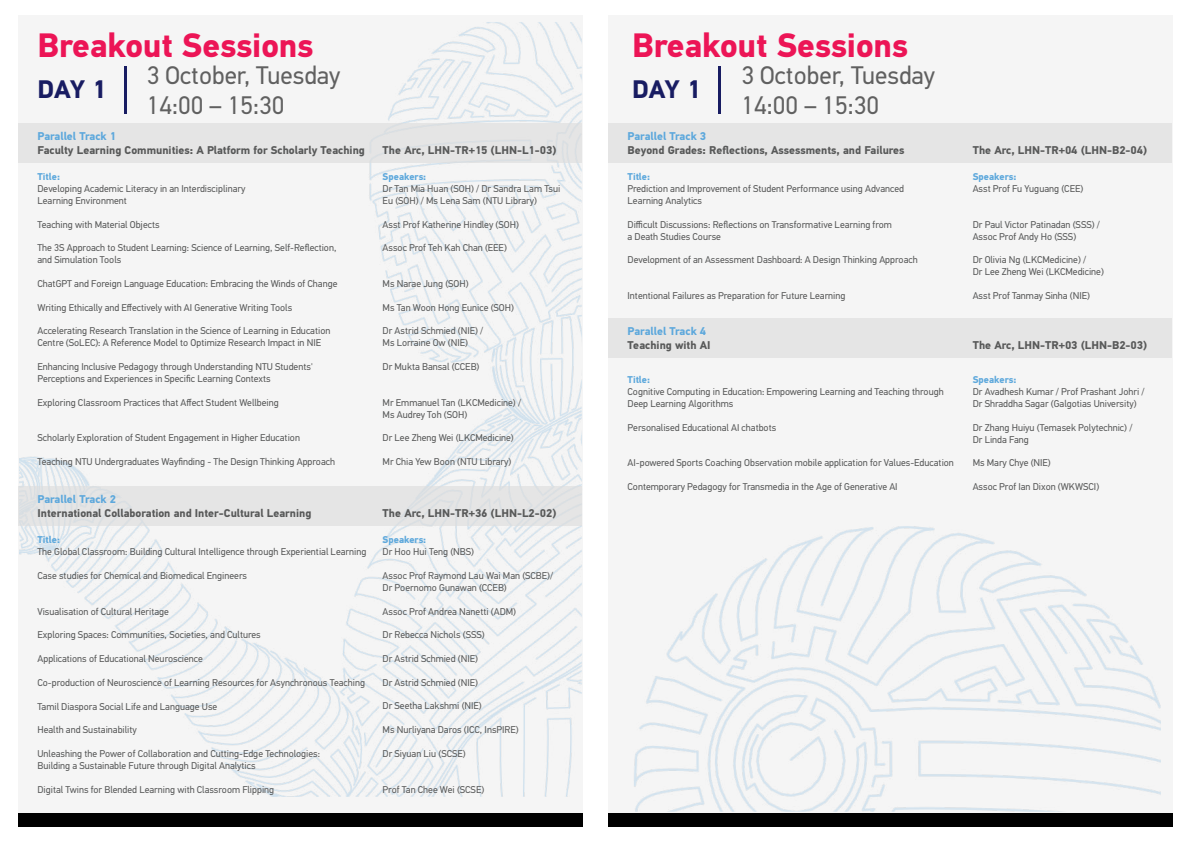
<style>
.page{position:relative;width:1191px;height:842px;background:#fff}
.page>*{position:absolute;margin:0;border:0;box-sizing:border-box;transform-origin:0 0}
.t1{font:700 33.9px "PF Din Text Universal";color:#ec1556}
.t2{font:25.4px/30.5px "PF Din Text Universal";color:#606060}
.t3{font:700 25.4px "PF Din Text Universal";letter-spacing:-.025em;color:#181c62}
.t4{font:700 11.3px "PF Din Text Universal";color:#585959}
.t5{font:700 11.3px "PF Din Text Universal";color:#5da8dc}
.t6{font:9.9px/11.9px "PF Din Text Universal";color:#585959}
.t7{font:700 9.9px "PF Din Text Universal";color:#5da8dc}
</style>
<div class="page">
<svg style="left:19px;top:21px;width:563px;height:776px;fill:#f5f5f5"></svg>
<div style="left:18px;top:123px;width:564px;height:40px;background:#e5e5e5"></div>
<div style="left:18px;top:486px;width:564px;height:40px;background:#e5e5e5"></div>
<div style="left:18px;top:813px;width:565px;height:13px;background:#000"></div>
<div style="left:608px;top:15px;width:564px;height:810px;background:#f5f5f5"></div>
<div style="left:608px;top:123px;width:564px;height:40px;background:#e5e5e5"></div>
<div style="left:608px;top:318px;width:564px;height:40px;background:#e5e5e5"></div>
<div style="left:608px;top:813px;width:564px;height:13px;background:#000"></div>
<hr style="left:124px;top:66px;width:2px;height:48px;background:#181c62">
<hr style="left:719px;top:66px;width:2px;height:48px;background:#181c62">
<h1 class="t1" style="left:37px;top:24px;width:277px">Breakout Sessions</h1>
<h2 class="t3" style="left:37px;top:72px;width:70px">DAY 1</h2>
<h2 class="t2" style="left:147px;top:62px;width:195px">3 October, Tuesday<br>14:00 – 15:30</h2>
<p class="t5" style="left:38px;top:129px;width:80px">Parallel Track 1</p>
<p class="t4" style="left:38px;top:142px;width:329px">Faculty Learning Communities: A Platform for Scholarly Teaching</p>
<p class="t7" style="left:37px;top:170px;width:24px">Title:</p>
<p class="t6" style="left:37px;top:183px;width:209px">Developing Academic Literacy in an Interdisciplinary<br>Learning Environment</p>
<p class="t6" style="left:37px;top:219px;width:124px">Teaching with Material Objects</p>
<p class="t6" style="left:37px;top:243px;width:300px">The 3S Approach to Student Learning: Science of Learning, Self-Reflection, and Simulation Tools</p>
<p class="t6" style="left:37px;top:278px;width:301px">ChatGPT and Foreign Language Education: Embracing the Winds of Change</p>
<p class="t6" style="left:37px;top:302px;width:256px">Writing Ethically and Effectively with AI Generative Writing Tools</p>
<p class="t6" style="left:37px;top:326px;width:294px">Accelerating Research Translation in the Science of Learning in Education<br>Centre (SoLEC): A Reference Model to Optimize Research Impact in NIE</p>
<p class="t6" style="left:37px;top:361px;width:277px">Enhancing Inclusive Pedagogy through Understanding NTU Students'<br>Perceptions and Experiences in Specific Learning Contexts</p>
<p class="t6" style="left:37px;top:397px;width:243px">Exploring Classroom Practices that Affect Student Wellbeing</p>
<p class="t6" style="left:37px;top:433px;width:264px">Scholarly Exploration of Student Engagement in Higher Education</p>
<p class="t6" style="left:37px;top:456px;width:299px">Teaching NTU Undergraduates Wayfinding - The Design Thinking Approach</p>
<p class="t5" style="left:38px;top:492px;width:80px">Parallel Track 2</p>
<p class="t4" style="left:38px;top:505px;width:275px">International Collaboration and Inter-Cultural Learning</p>
<p class="t7" style="left:37px;top:533px;width:24px">Title:</p>
<p class="t6" style="left:37px;top:547px;width:330px">The Global Classroom: Building Cultural Intelligence through Experiential Learning</p>
<p class="t6" style="left:37px;top:570px;width:211px">Case studies for Chemical and Biomedical Engineers</p>
<p class="t6" style="left:37px;top:606px;width:133px">Visualisation of Cultural Heritage</p>
<p class="t6" style="left:37px;top:630px;width:225px">Exploring Spaces: Communities, Societies, and Cultures</p>
<p class="t6" style="left:37px;top:653px;width:167px">Applications of Educational Neuroscience</p>
<p class="t6" style="left:37px;top:677px;width:329px">Co-production of Neuroscience of Learning Resources for Asynchronous Teaching</p>
<p class="t6" style="left:37px;top:701px;width:181px">Tamil Diaspora Social Life and Language Use</p>
<p class="t6" style="left:37px;top:724px;width:101px">Health and Sustainability</p>
<p class="t6" style="left:37px;top:748px;width:284px">Unleashing the Power of Collaboration and Cutting-Edge Technologies:<br>Building a Sustainable Future through Digital Analytics</p>
<p class="t6" style="left:37px;top:784px;width:238px">Digital Twins for Blended Learning with Classroom Flipping</p>
<p class="t4" style="left:383px;top:142px;width:175px">The Arc, LHN-TR+15 (LHN-L1-03)</p>
<p class="t7" style="left:383px;top:170px;width:45px">Speakers:</p>
<p class="t6" style="left:383px;top:183px;width:179px">Dr Tan Mia Huan (SOH) / Dr Sandra Lam Tsui<br>Eu (SOH) / Ms Lena Sam (NTU Library)</p>
<p class="t6" style="left:383px;top:219px;width:138px">Asst Prof Katherine Hindley (SOH)</p>
<p class="t6" style="left:383px;top:243px;width:126px">Assoc Prof Teh Kah Chan (EEE)</p>
<p class="t6" style="left:383px;top:278px;width:87px">Ms Narae Jung (SOH)</p>
<p class="t6" style="left:383px;top:302px;width:133px">Ms Tan Woon Hong Eunice (SOH)</p>
<p class="t6" style="left:383px;top:326px;width:102px">Dr Astrid Schmied (NIE) /<br>Ms Lorraine Ow (NIE)</p>
<p class="t6" style="left:383px;top:361px;width:98px">Dr Mukta Bansal (CCEB)</p>
<p class="t6" style="left:383px;top:397px;width:140px">Mr Emmanuel Tan (LKCMedicine) /<br>Ms Audrey Toh (SOH)</p>
<p class="t6" style="left:383px;top:433px;width:133px">Dr Lee Zheng Wei (LKCMedicine)</p>
<p class="t6" style="left:383px;top:456px;width:130px">Mr Chia Yew Boon (NTU Library)</p>
<p class="t4" style="left:383px;top:505px;width:175px">The Arc, LHN-TR+36 (LHN-L2-02)</p>
<p class="t7" style="left:383px;top:533px;width:45px">Speakers:</p>
<p class="t6" style="left:383px;top:546px;width:93px">Dr Hoo Hui Teng (NBS)</p>
<p class="t6" style="left:383px;top:570px;width:172px">Assoc Prof Raymond Lau Wai Man (SCBE)/<br>Dr Poernomo Gunawan (CCEB)</p>
<p class="t6" style="left:383px;top:606px;width:135px">Assoc Prof Andrea Nanetti (ADM)</p>
<p class="t6" style="left:383px;top:630px;width:103px">Dr Rebecca Nichols (SSS)</p>
<p class="t6" style="left:383px;top:653px;width:97px">Dr Astrid Schmied (NIE)</p>
<p class="t6" style="left:383px;top:677px;width:97px">Dr Astrid Schmied (NIE)</p>
<p class="t6" style="left:383px;top:701px;width:101px">Dr Seetha Lakshmi (NIE)</p>
<p class="t6" style="left:383px;top:724px;width:138px">Ms Nurliyana Daros (ICC, InsPIRE)</p>
<p class="t6" style="left:383px;top:748px;width:85px">Dr Siyuan Liu (SCSE)</p>
<p class="t6" style="left:383px;top:784px;width:103px">Prof Tan Chee Wei (SCSE)</p>
<h1 class="t1" style="left:632px;top:24px;width:277px">Breakout Sessions</h1>
<h2 class="t3" style="left:632px;top:72px;width:70px">DAY 1</h2>
<h2 class="t2" style="left:741px;top:62px;width:195px">3 October, Tuesday<br>14:00 – 15:30</h2>
<p class="t5" style="left:627px;top:129px;width:80px">Parallel Track 3</p>
<p class="t4" style="left:627px;top:142px;width:278px">Beyond Grades: Reflections, Assessments, and Failures</p>
<p class="t7" style="left:627px;top:170px;width:24px">Title:</p>
<p class="t6" style="left:627px;top:183px;width:278px">Prediction and Improvement of Student Performance using Advanced<br>Learning Analytics</p>
<p class="t6" style="left:627px;top:219px;width:266px">Difficult Discussions: Reflections on Transformative Learning from a Death Studies Course</p>
<p class="t6" style="left:627px;top:255px;width:292px">Development of an Assessment Dashboard: A Design Thinking Approach</p>
<p class="t6" style="left:627px;top:290px;width:219px">Intentional Failures as Preparation for Future Learning</p>
<p class="t5" style="left:627px;top:324px;width:80px">Parallel Track 4</p>
<p class="t4" style="left:627px;top:337px;width:84px">Teaching with AI</p>
<p class="t7" style="left:627px;top:373px;width:24px">Title:</p>
<p class="t6" style="left:627px;top:386px;width:318px">Cognitive Computing in Education: Empowering Learning and Teaching through<br>Deep Learning Algorithms</p>
<p class="t6" style="left:627px;top:422px;width:150px">Personalised Educational AI chatbots</p>
<p class="t6" style="left:627px;top:458px;width:328px">AI-powered Sports Coaching Observation mobile application for Values-Education</p>
<p class="t6" style="left:627px;top:481px;width:271px">Contemporary Pedagogy for Transmedia in the Age of Generative AI</p>
<p class="t4" style="left:972px;top:142px;width:176px">The Arc, LHN-TR+04 (LHN-B2-04)</p>
<p class="t7" style="left:972px;top:170px;width:45px">Speakers:</p>
<p class="t6" style="left:972px;top:183px;width:112px">Asst Prof Fu Yuguang (CEE)</p>
<p class="t6" style="left:972px;top:219px;width:129px">Dr Paul Victor Patinadan (SSS) /<br>Assoc Prof Andy Ho (SSS)</p>
<p class="t6" style="left:972px;top:255px;width:133px">Dr Olivia Ng (LKCMedicine) /<br>Dr Lee Zheng Wei (LKCMedicine)</p>
<p class="t6" style="left:972px;top:290px;width:119px">Asst Prof Tanmay Sinha (NIE)</p>
<p class="t4" style="left:972px;top:337px;width:176px">The Arc, LHN-TR+03 (LHN-B2-03)</p>
<p class="t7" style="left:972px;top:373px;width:45px">Speakers:</p>
<p class="t6" style="left:972px;top:386px;width:173px">Dr Avadhesh Kumar / Prof Prashant Johri /<br>Dr Shraddha Sagar (Galgotias University)</p>
<p class="t6" style="left:972px;top:422px;width:161px">Dr Zhang Huiyu (Temasek Polytechnic) /<br>Dr Linda Fang</p>
<p class="t6" style="left:972px;top:458px;width:80px">Ms Mary Chye (NIE)</p>
<p class="t6" style="left:972px;top:481px;width:128px">Assoc Prof Ian Dixon (WKWSCI)</p>
</div>
